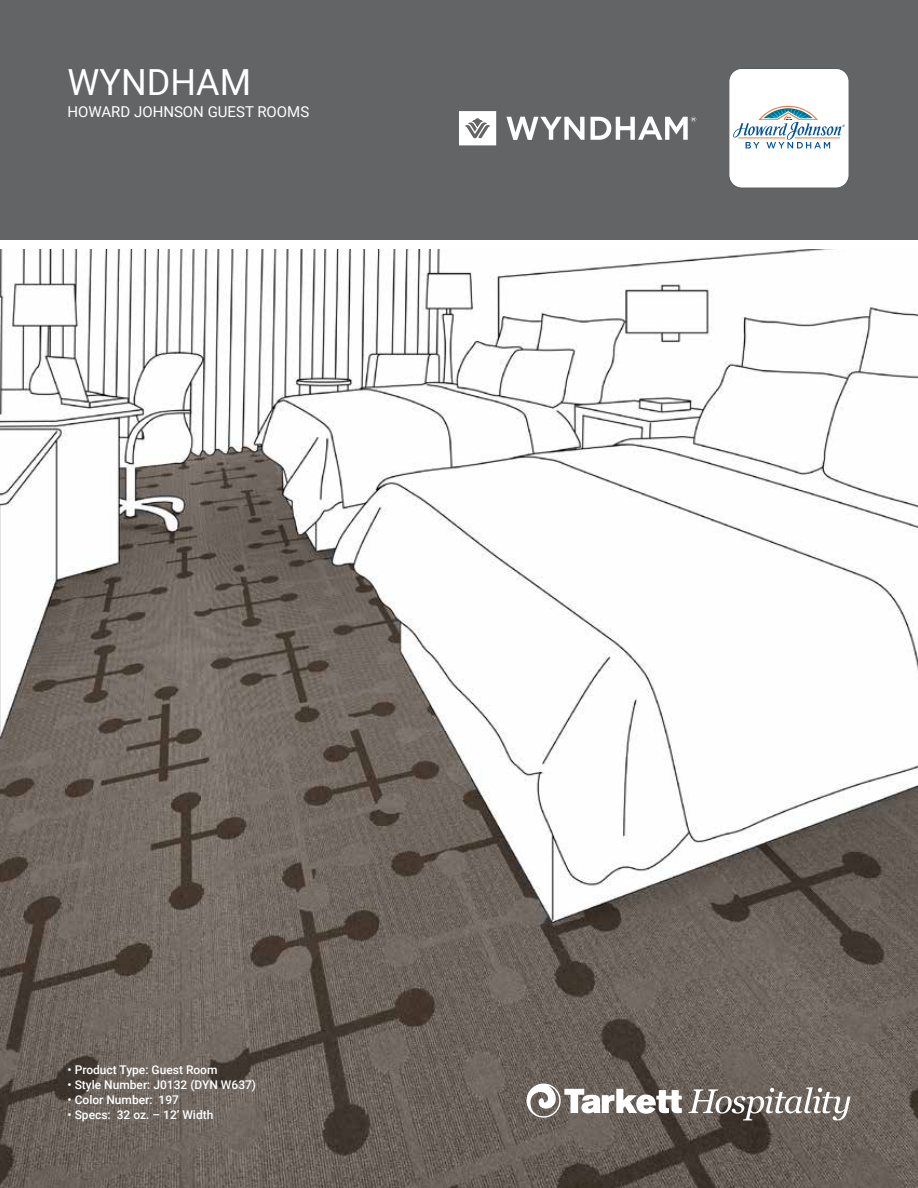
<style>
.page{position:relative;width:918px;height:1188px;background:#fff}
.page>*{position:absolute;margin:0;border:0;box-sizing:border-box;transform-origin:0 0}
.t1{font:36px "Roboto";color:#fff}
.t2{font:15px "Roboto";color:#fff}
.t3{font:500 12px "Roboto";color:#fff}
</style>
<div class="page">
<img style="left:0;top:249px;width:918px;height:939px">
<svg style="left:688px;top:1087px;width:162px;height:33px"></svg>
<svg style="left:527px;top:1084px;width:155px;height:34px"></svg>
<div style="left:0;top:0;width:918px;height:240px;background:#636466"></div>
<svg style="left:506px;top:117px;width:79px;height:23px"></svg>
<svg style="left:591px;top:117px;width:105px;height:23px"></svg>
<svg style="left:459px;top:111px;width:37px;height:34px"></svg>
<div style="left:729px;top:68px;width:120px;height:120px;background:#fff;border-radius:13px"></div>
<div style="left:729px;top:68px;width:120px;height:120px;border:1px solid #58595b;border-radius:13px"></div>
<svg style="left:733px;top:105px;width:112px;height:43px"></svg>
<h1 class="t1" style="left:68px;top:56px;width:185px">WYNDHAM</h1>
<p class="t2" style="left:68px;top:101px;width:243px">HOWARD JOHNSON GUEST ROOMS</p>
<p class="t3" style="left:68px;top:1061px;width:152px">• Product Type: Guest Room</p>
<p class="t3" style="left:68px;top:1076px;width:190px">• Style Number: J0132 (DYN W637)</p>
<p class="t3" style="left:68px;top:1091px;width:113px">• Color Number: 197</p>
<p class="t3" style="left:68px;top:1106px;width:147px">• Specs: 32 oz. – 12’ Width</p>
</div>
